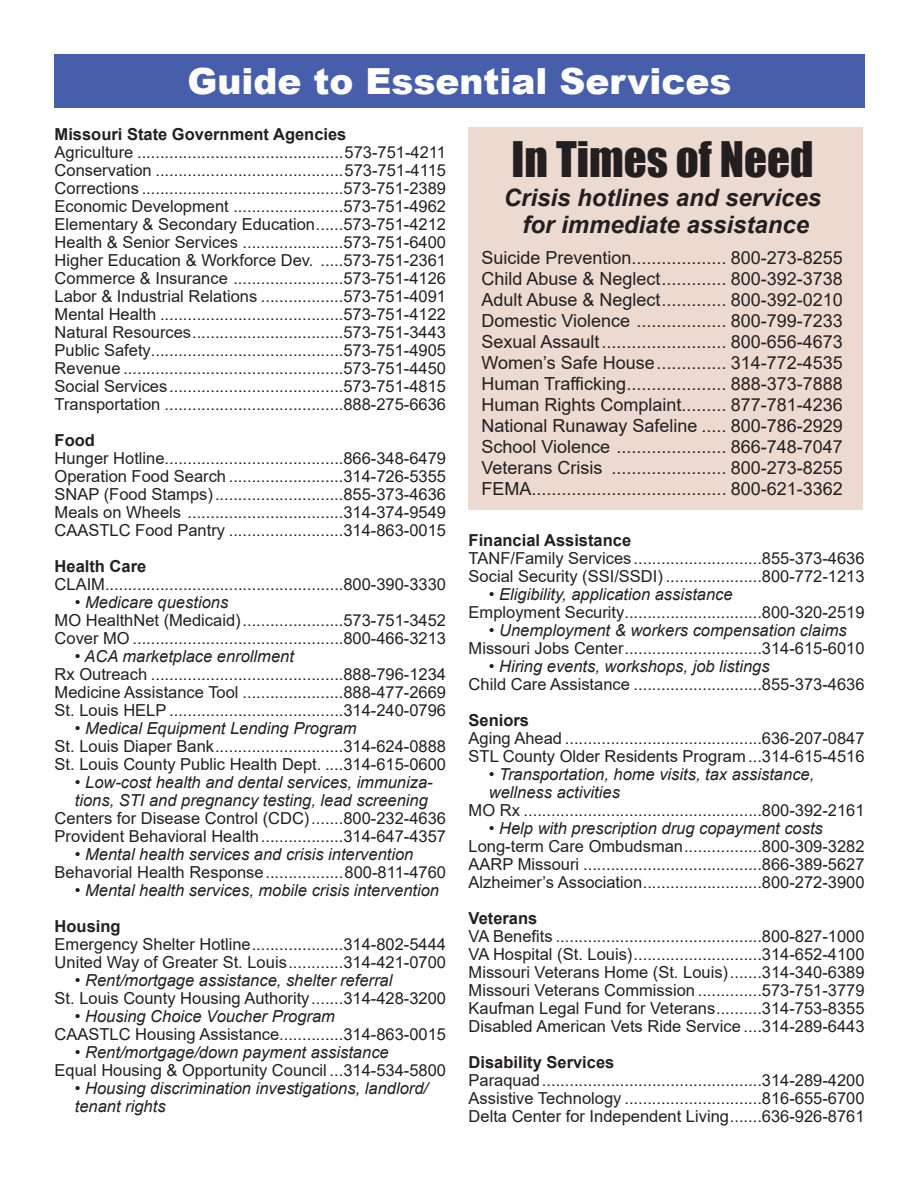
<style>
.page{position:relative;width:918px;height:1188px;background:#fff}
.page>*{position:absolute;margin:0;border:0;box-sizing:border-box;transform-origin:0 0}
.t1{font:45px "Impact";color:#231f20}
.t2{font:900 36px "Arial";color:#fff}
.t3{font:italic 700 24px "Arial";color:#231f20}
.t4{font:18px "Arial";color:#231f20}
.t5{font:16.5px/18px "Arial";color:#231f20}
.t6{font:italic 16.5px/18px "Arial";color:#231f20}
.t7{font:700 16.5px "Arial";color:#231f20}
.s1{font-style:normal}
</style>
<div class="page">
<div style="left:469px;top:127px;width:394px;height:383px;background:#ecd9cf"></div>
<div style="left:55px;top:54px;width:810px;height:53px;background:#475fab"></div>
<p class="t2" style="left:188px;top:55px;width:546px">Guide to Essential Services</p>
<p class="t7" style="left:55px;top:123px;width:293px">Missouri State Government Agencies</p>
<p class="t5" style="left:55px;top:144px;width:393px">Agriculture .............................................573-751-4211</p>
<p class="t5" style="left:55px;top:162px;width:393px">Conservation .........................................573-751-4115</p>
<p class="t5" style="left:55px;top:180px;width:393px">Corrections ............................................573-751-2389</p>
<p class="t5" style="left:55px;top:198px;width:393px">Economic Development ........................573-751-4962</p>
<p class="t5" style="left:55px;top:216px;width:393px">Elementary &amp; Secondary Education......573-751-4212</p>
<p class="t5" style="left:55px;top:234px;width:393px">Health &amp; Senior Services ......................573-751-6400</p>
<p class="t5" style="left:55px;top:252px;width:393px">Higher Education &amp; Workforce Dev. .....573-751-2361</p>
<p class="t5" style="left:55px;top:270px;width:393px">Commerce &amp; Insurance ........................573-751-4126</p>
<p class="t5" style="left:55px;top:288px;width:393px">Labor &amp; Industrial Relations ..................573-751-4091</p>
<p class="t5" style="left:55px;top:306px;width:393px">Mental Health ........................................573-751-4122</p>
<p class="t5" style="left:55px;top:324px;width:393px">Natural Resources.................................573-751-3443</p>
<p class="t5" style="left:55px;top:342px;width:393px">Public Safety..........................................573-751-4905</p>
<p class="t5" style="left:55px;top:360px;width:393px">Revenue ................................................573-751-4450<br>Social Services......................................573-751-4815</p>
<p class="t5" style="left:55px;top:396px;width:393px">Transportation .......................................888-275-6636</p>
<p class="t7" style="left:55px;top:429px;width:42px">Food</p>
<p class="t5" style="left:55px;top:450px;width:393px">Hunger Hotline.......................................866-348-6479</p>
<p class="t5" style="left:55px;top:468px;width:393px">Operation Food Search .........................314-726-5355</p>
<p class="t5" style="left:55px;top:486px;width:393px">SNAP (Food Stamps)............................855-373-4636</p>
<p class="t5" style="left:55px;top:504px;width:393px">Meals on Wheels ..................................314-374-9549</p>
<p class="t5" style="left:55px;top:522px;width:393px">CAASTLC Food Pantry .........................314-863-0015</p>
<p class="t7" style="left:55px;top:555px;width:93px">Health Care</p>
<p class="t5" style="left:55px;top:576px;width:393px">CLAIM....................................................800-390-3330</p>
<p class="t6" style="left:75px;top:594px;width:155px">• Medicare questions</p>
<p class="t5" style="left:55px;top:612px;width:393px">MO HealthNet (Medicaid)......................573-751-3452</p>
<p class="t5" style="left:55px;top:630px;width:393px">Cover MO ..............................................800-466-3213</p>
<p class="t6" style="left:75px;top:648px;width:221px">• ACA marketplace enrollment</p>
<p class="t5" style="left:55px;top:666px;width:393px">Rx Outreach ..........................................888-796-1234</p>
<p class="t5" style="left:55px;top:684px;width:393px">Medicine Assistance Tool ......................888-477-2669</p>
<p class="t5" style="left:55px;top:702px;width:393px">St. Louis HELP ......................................314-240-0796</p>
<p class="t6" style="left:75px;top:720px;width:283px">• Medical Equipment Lending Program</p>
<p class="t5" style="left:55px;top:738px;width:393px">St. Louis Diaper Bank............................314-624-0888</p>
<p class="t5" style="left:55px;top:756px;width:393px">St. Louis County Public Health Dept. ....314-615-0600</p>
<p class="t6" style="left:75px;top:774px;width:359px">• Low-cost health and dental services, immuniza&shy;tions, STI and pregnancy testing, lead screening</p>
<p class="t5" style="left:55px;top:810px;width:393px">Centers for Disease Control (CDC).......800-232-4636</p>
<p class="t5" style="left:55px;top:828px;width:393px">Provident Behavioral Health..................314-647-4357</p>
<p class="t6" style="left:75px;top:846px;width:340px">• Mental health services and crisis intervention</p>
<p class="t5" style="left:55px;top:864px;width:393px">Behavorial Health Response.................800-811-4760</p>
<p class="t6" style="left:75px;top:882px;width:366px">• Mental health services, mobile crisis intervention</p>
<p class="t7" style="left:55px;top:915px;width:67px">Housing</p>
<p class="t5" style="left:55px;top:936px;width:393px">Emergency Shelter Hotline....................314-802-5444</p>
<p class="t5" style="left:55px;top:954px;width:393px">United Way of Greater St. Louis............314-421-0700</p>
<p class="t6" style="left:75px;top:972px;width:319px">• Rent/mortgage assistance, shelter referral</p>
<p class="t5" style="left:55px;top:990px;width:393px">St. Louis County Housing Authority.......314-428-3200</p>
<p class="t6" style="left:75px;top:1008px;width:262px">• Housing Choice Voucher Program</p>
<p class="t5" style="left:55px;top:1026px;width:393px">CAASTLC Housing Assistance..............314-863-0015</p>
<p class="t6" style="left:75px;top:1044px;width:315px"><span class="s1">•</span> Rent/mortgage/down payment assistance</p>
<p class="t5" style="left:55px;top:1062px;width:393px">Equal Housing &amp; Opportunity Council ...314-534-5800</p>
<p class="t6" style="left:75px;top:1080px;width:355px">• Housing discrimination investigations, landlord/ tenant rights</p>
<p class="t1" style="left:512px;top:125px;width:303px">In Times of Need</p>
<p class="t3" style="left:504px;top:182px;width:319px">Crisis hotlines and services</p>
<p class="t3" style="left:523px;top:209px;width:288px">for immediate assistance</p>
<p class="t4" style="left:482px;top:245px;width:363px">Suicide Prevention................... 800-273-8255</p>
<p class="t4" style="left:482px;top:266px;width:363px">Child Abuse &amp; Neglect............. 800-392-3738</p>
<p class="t4" style="left:482px;top:287px;width:363px">Adult Abuse &amp; Neglect............. 800-392-0210</p>
<p class="t4" style="left:482px;top:308px;width:363px">Domestic Violence .................. 800-799-7233</p>
<p class="t4" style="left:482px;top:329px;width:363px">Sexual Assault......................... 800-656-4673</p>
<p class="t4" style="left:482px;top:350px;width:363px">Women’s Safe House.............. 314-772-4535</p>
<p class="t4" style="left:482px;top:371px;width:363px">Human Trafficking.................... 888-373-7888</p>
<p class="t4" style="left:482px;top:392px;width:363px">Human Rights Complaint......... 877-781-4236</p>
<p class="t4" style="left:482px;top:413px;width:363px">National Runaway Safeline ..... 800-786-2929</p>
<p class="t4" style="left:482px;top:434px;width:363px">School Violence ...................... 866-748-7047</p>
<p class="t4" style="left:482px;top:455px;width:363px">Veterans Crisis ....................... 800-273-8255</p>
<p class="t4" style="left:482px;top:476px;width:363px">FEMA....................................... 800-621-3362</p>
<p class="t7" style="left:469px;top:529px;width:164px">Financial Assistance</p>
<p class="t5" style="left:469px;top:550px;width:397px">TANF/Family Services ............................855-373-4636</p>
<p class="t5" style="left:469px;top:568px;width:397px">Social Security (SSI/SSDI) .....................800-772-1213</p>
<p class="t6" style="left:489px;top:586px;width:245px">• Eligibility, application assistance</p>
<p class="t5" style="left:469px;top:604px;width:397px">Employment Security..............................800-320-2519</p>
<p class="t6" style="left:489px;top:622px;width:359px">• Unemployment &amp; workers compensation claims</p>
<p class="t5" style="left:469px;top:640px;width:397px">Missouri Jobs Center..............................314-615-6010</p>
<p class="t6" style="left:489px;top:658px;width:282px">• Hiring events, workshops, job listings</p>
<p class="t5" style="left:469px;top:676px;width:397px">Child Care Assistance ............................855-373-4636</p>
<p class="t7" style="left:469px;top:709px;width:62px">Seniors</p>
<p class="t5" style="left:469px;top:730px;width:397px">Aging Ahead ...........................................636-207-0847</p>
<p class="t5" style="left:469px;top:748px;width:397px">STL County Older Residents Program ...314-615-4516</p>
<p class="t6" style="left:489px;top:766px;width:327px">• Transportation, home visits, tax assistance,</p>
<p class="t6" style="left:489px;top:784px;width:133px">wellness activities</p>
<p class="t5" style="left:469px;top:802px;width:397px">MO Rx ....................................................800-392-2161</p>
<p class="t6" style="left:489px;top:820px;width:336px">• Help with prescription drug copayment costs</p>
<p class="t5" style="left:469px;top:838px;width:397px">Long-term Care Ombudsman.................800-309-3282</p>
<p class="t5" style="left:469px;top:856px;width:397px">AARP Missouri .......................................866-389-5627</p>
<p class="t5" style="left:469px;top:874px;width:397px">Alzheimer’s Association..........................800-272-3900</p>
<p class="t7" style="left:469px;top:907px;width:70px">Veterans</p>
<p class="t5" style="left:469px;top:928px;width:397px">VA Benefits .............................................800-827-1000</p>
<p class="t5" style="left:469px;top:946px;width:397px">VA Hospital (St. Louis)............................314-652-4100</p>
<p class="t5" style="left:469px;top:964px;width:397px">Missouri Veterans Home (St. Louis).......314-340-6389</p>
<p class="t5" style="left:469px;top:982px;width:397px">Missouri Veterans Commission ..............573-751-3779</p>
<p class="t5" style="left:469px;top:1000px;width:397px">Kaufman Legal Fund for Veterans..........314-753-8355</p>
<p class="t5" style="left:469px;top:1018px;width:397px">Disabled American Vets Ride Service ....314-289-6443</p>
<p class="t7" style="left:469px;top:1051px;width:147px">Disability Services</p>
<p class="t5" style="left:469px;top:1072px;width:397px">Paraquad................................................314-289-4200</p>
<p class="t5" style="left:469px;top:1090px;width:397px">Assistive Technology ..............................816-655-6700</p>
<p class="t5" style="left:469px;top:1108px;width:397px">Delta Center for Independent Living.......636-926-8761</p>
</div>
